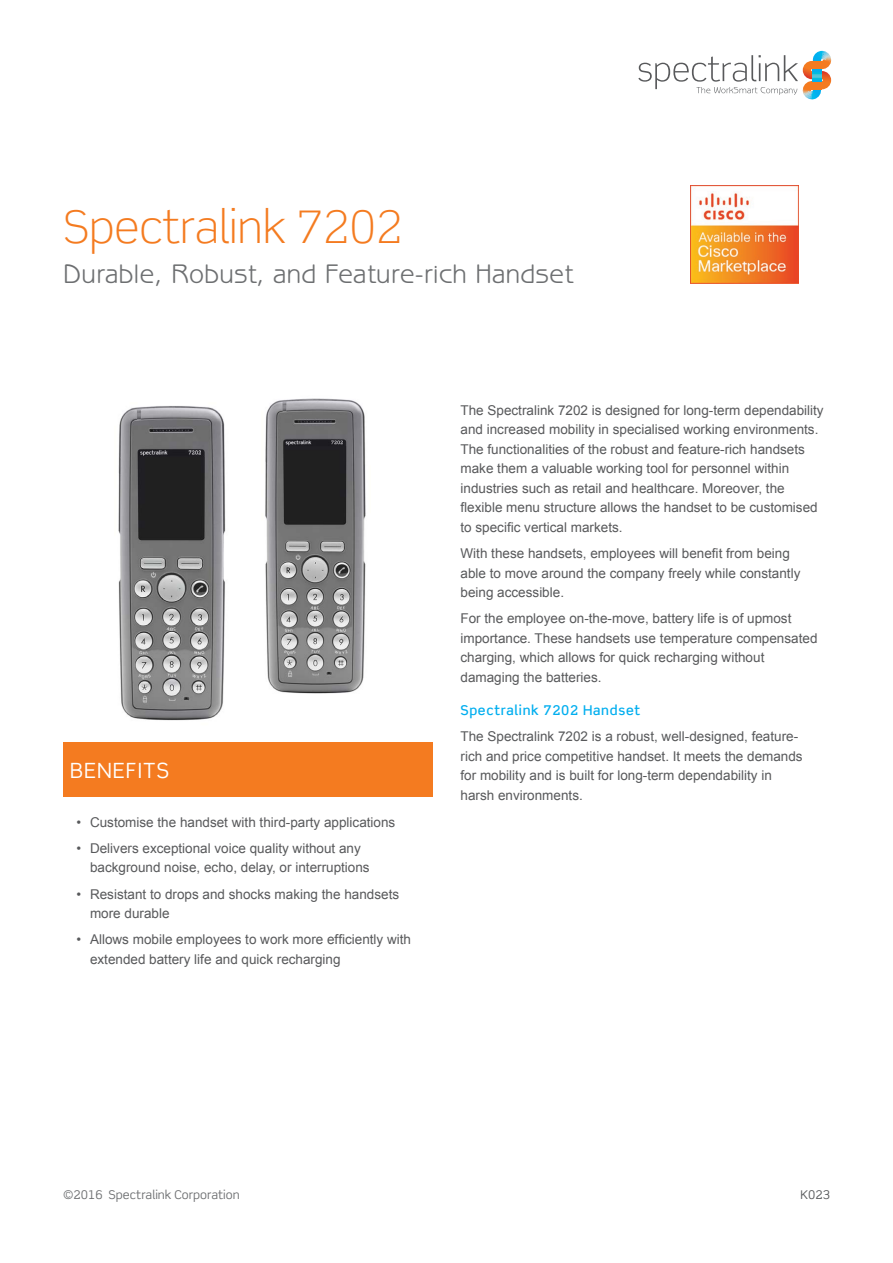
<style>
.page{position:relative;width:893px;height:1263px;background:#fff}
.page>*{position:absolute;margin:0;border:0;box-sizing:border-box;transform-origin:0 0}
.t1{font:300 45px "Scene Std";color:#f47b20}
.t2{font:27px "Benguiat Gothic Std";color:#6d6f71}
.t3{font:21px "Scene Std";letter-spacing:.05em;color:#fff}
.t4{font:13.5px/19.5px "Arial";color:#58595b}
.t5{font:500 13.5px "Scene Std";letter-spacing:.05em;color:#00aeef}
.t6{font:12px "Scene Std";color:#6d6f71}
.t7{font:12px "Scene Std";color:#58595b}
</style>
<div class="page">
<svg style="left:638px;top:51px;width:194px;height:49px"></svg>
<div style="left:63px;top:742px;width:370px;height:54px;background:#f47b20"></div>
<img style="left:118px;top:406px;width:108px;height:315px">
<img style="left:265px;top:398px;width:101px;height:296px">
<img style="left:691px;top:186px;width:108px;height:98px">
<h1 class="t1" style="left:63px;top:199px;width:341px">Spectralink 7202</h1>
<h2 class="t2" style="left:63px;top:258px;width:512px">Durable, Robust, and Feature-rich Handset</h2>
<h3 class="t3" style="left:70px;top:757px;width:101px">BENEFITS</h3>
<p class="t4" style="left:76px;top:812px;width:320px">• Customise the handset with third-party applications</p>
<p class="t4" style="left:90px;top:838px;width:281px;text-indent:-14px">• Delivers exceptional voice quality without any background noise, echo, delay, or interruptions</p>
<p class="t4" style="left:90px;top:884px;width:311px;text-indent:-14px">• Resistant to drops and shocks making the handsets more durable</p>
<p class="t4" style="left:90px;top:930px;width:323px;text-indent:-14px">• Allows mobile employees to work more efficiently with extended battery life and quick recharging</p>
<p class="t4" style="left:460px;top:400px;width:365px">The Spectralink 7202 is designed for long-term dependability and increased mobility in specialised working environments.<br>The functionalities of the robust and feature-rich handsets make them a valuable working tool for personnel within industries such as retail and healthcare. Moreover, the flexible menu structure allows the handset to be customised to specific vertical markets.</p>
<p class="t4" style="left:460px;top:544px;width:341px">With these handsets, employees will benefit from being able to move around the company freely while constantly being accessible.</p>
<p class="t4" style="left:460px;top:609px;width:358px">For the employee on-the-move, battery life is of upmost importance. These handsets use temperature compensated charging, which allows for quick recharging without damaging the batteries.</p>
<p class="t5" style="left:460px;top:701px;width:181px">Spectralink 7202 Handset</p>
<p class="t4" style="left:460px;top:727px;width:344px">The Spectralink 7202 is a robust, well-designed, feature&shy;rich and price competitive handset. It meets the demands for mobility and is built for long-term dependability in harsh environments.</p>
<p class="t6" style="left:63px;top:1187px;width:178px">©2016 Spectralink Corporation</p>
<p class="t7" style="left:800px;top:1187px;width:31px">K023</p>
</div>
